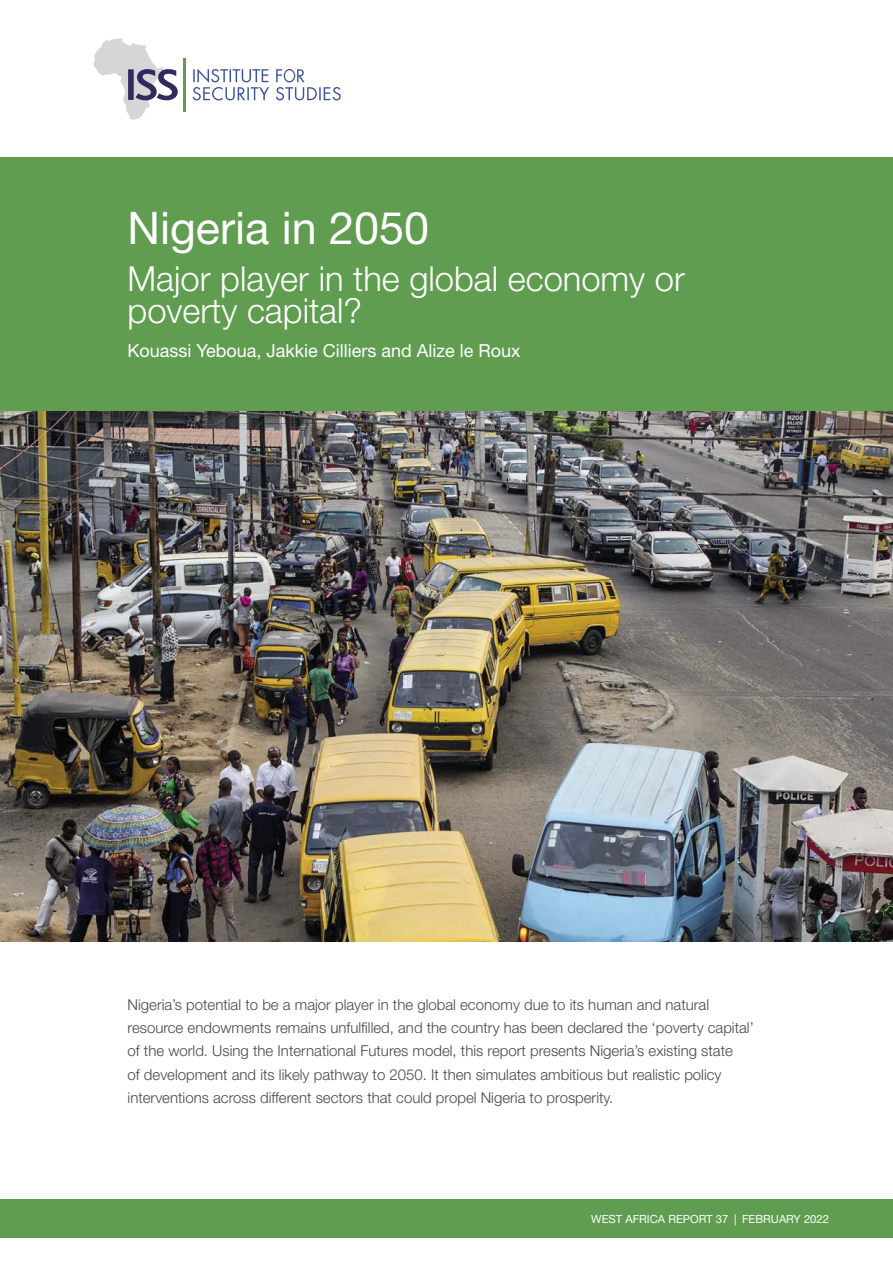
<style>
.page{position:relative;width:893px;height:1263px;background:#fff}
.page>*{position:absolute;margin:0;border:0;box-sizing:border-box;transform-origin:0 0}
.t1{font:45px "Helvetica Neue LT Std";color:#fff}
.t2{font:300 34.5px/31.5px "Helvetica Neue LT Std";color:#fff}
.t3{font:18px "Helvetica Neue LT Std";color:#fff}
.t4{font:300 15px/23.2px "Helvetica Neue LT Std";color:#484848}
.t5{font:11.25px "Helvetica Neue LT Std";color:#fff}
</style>
<div class="page">
<div style="left:0;top:1199px;width:893px;height:38px;background:#609d50"></div>
<svg style="left:193px;top:69px;width:148px;height:31px"></svg>
<hr style="left:183px;top:58px;width:3px;height:53px;background:#609d50">
<svg style="left:93px;top:38px;width:85px;height:82px"></svg>
<div style="left:0;top:157px;width:893px;height:256px;background:#609d50"></div>
<img style="left:0;top:412px;width:893px;height:529px">
<h1 class="t1" style="left:128px;top:201px;width:303px">Nigeria in 2050</h1>
<h2 class="t2" style="left:128px;top:263px;width:559px">Major player in the global economy or poverty capital?</h2>
<p class="t3" style="left:128px;top:340px;width:395px">Kouassi Yeboua, Jakkie Cilliers and Alize le Roux</p>
<p class="t4" style="left:128px;top:993px;width:628px">Nigeria’s potential to be a major player in the global economy due to its human and natural resource endowments remains unfulfilled, and the country has been declared the ‘poverty capital’ of the world. Using the International Futures model, this report presents Nigeria’s existing state<br>of development and its likely pathway to 2050. It then simulates ambitious but realistic policy interventions across different sectors that could propel Nigeria to prosperity.</p>
<p class="t5" style="left:591px;top:1212px;width:239px">WEST AFRICA REPORT 37 | FEBRUARY 2022</p>
</div>
